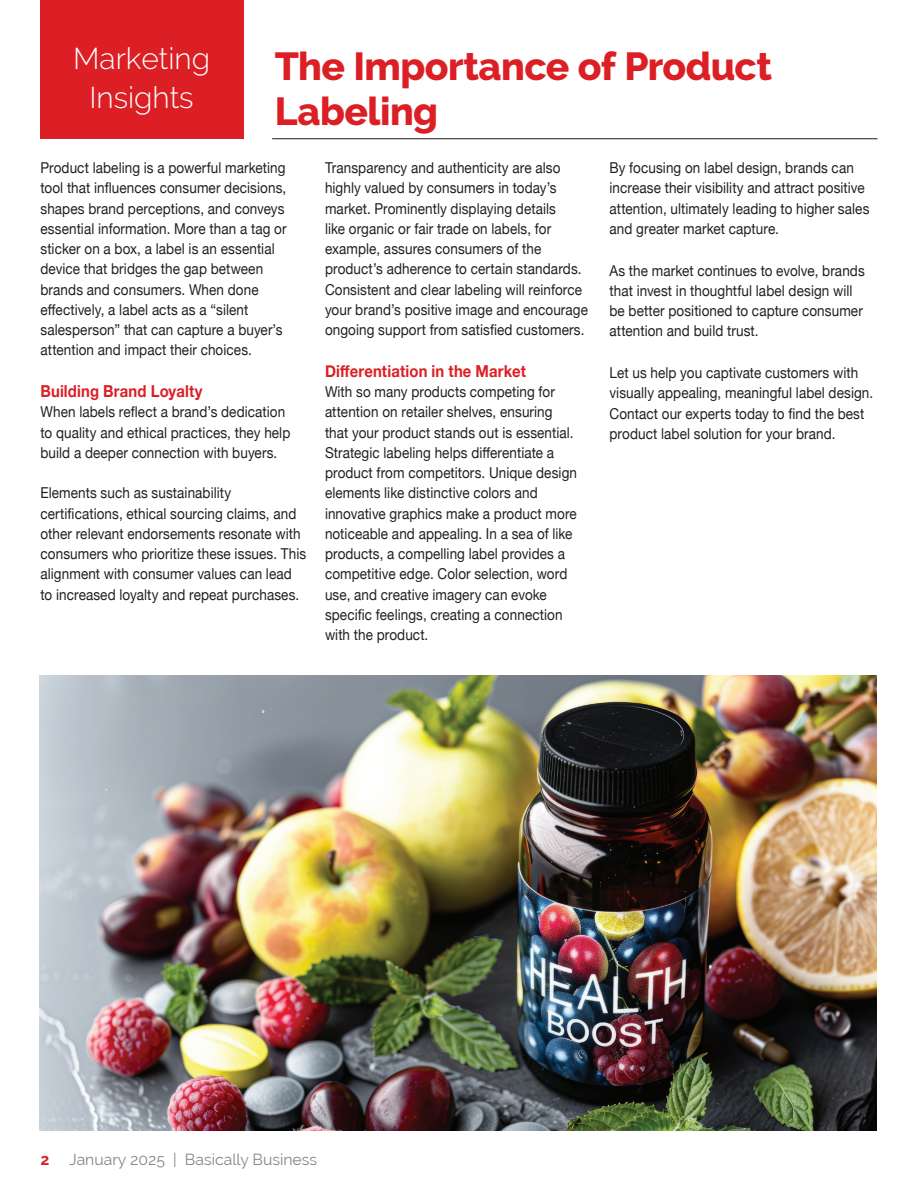
<style>
.page{position:relative;width:918px;height:1188px;background:#fff}
.page>*{position:absolute;margin:0;border:0;box-sizing:border-box;transform-origin:0 0}
.t1{font:800 39px/45px "Raleway";letter-spacing:-.015em;color:#db1f25}
.t2{font:300 30px/39px "Raleway";color:#fff;text-align:center}
.t3{font:700 16.5px "Helvetica Neue";letter-spacing:.01em;color:#db1f25;scale:.9 1}
.t4{font:15.75px "Raleway";color:#878687}
.t5{font:700 15.75px "Raleway";color:#db1f25}
.t6{font:15px/20.2px "Helvetica Neue";letter-spacing:.005em;color:#231f20;scale:.9 1}
</style>
<div class="page">
<img style="left:40px;top:675px;width:836px;height:456px">
<hr style="left:272px;top:138px;width:606px;height:1px;background:#1f1a1c">
<div style="left:40px;top:0;width:204px;height:139px;background:#db1f25"></div>
<h2 class="t2" style="left:73px;top:39px;width:138px">Marketing<br>Insights</h2>
<h1 class="t1" style="left:275px;top:44px;width:499px">The Importance of Product<br>Labeling</h1>
<p class="t6" style="left:40px;top:158px;width:275px">Product labeling is a powerful marketing tool that influences consumer decisions, shapes brand perceptions, and conveys essential information. More than a tag or sticker on a box, a label is an essential device that bridges the gap between brands and consumers. When done effectively, a label acts as a “silent salesperson” that can capture a buyer’s attention and impact their choices.</p>
<p class="t3" style="left:40px;top:378px;width:182px">Building Brand Loyalty</p>
<p class="t6" style="left:40px;top:403px;width:279px">When labels reflect a brand’s dedication to quality and ethical practices, they help build a deeper connection with buyers.</p>
<p class="t6" style="left:40px;top:484px;width:297px">Elements such as sustainability certifications, ethical sourcing claims, and other relevant endorsements resonate with consumers who prioritize these issues. This alignment with consumer values can lead to increased loyalty and repeat purchases.</p>
<p class="t6" style="left:610px;top:158px;width:290px">By focusing on label design, brands can increase their visibility and attract positive attention, ultimately leading to higher sales and greater market capture.</p>
<p class="t6" style="left:610px;top:261px;width:285px">As the market continues to evolve, brands that invest in thoughtful label design will be better positioned to capture consumer attention and build trust.</p>
<p class="t6" style="left:610px;top:364px;width:294px">Let us help you captivate customers with visually appealing, meaningful label design.<br>Contact our experts today to find the best product label solution for your brand.</p>
<p class="t6" style="left:325px;top:158px;width:294px">Transparency and authenticity are also highly valued by consumers in today’s market. Prominently displaying details<br>like organic or fair trade on labels, for example, assures consumers of the product’s adherence to certain standards.<br>Consistent and clear labeling will reinforce your brand’s positive image and encourage ongoing support from satisfied customers.</p>
<p class="t3" style="left:325px;top:358px;width:225px">Differentiation in the Market</p>
<p class="t6" style="left:325px;top:383px;width:282px">With so many products competing for attention on retailer shelves, ensuring that your product stands out is essential.<br>Strategic labeling helps differentiate a product from competitors. Unique design elements like distinctive colors and innovative graphics make a product more noticeable and appealing. In a sea of like products, a compelling label provides a competitive edge. Color selection, word use, and creative imagery can evoke specific feelings, creating a connection with the product.</p>
<p class="t5" style="left:40px;top:1150px;width:10px">2</p>
<p class="t4" style="left:69px;top:1150px;width:250px">January 2025 | Basically Business</p>
</div>
